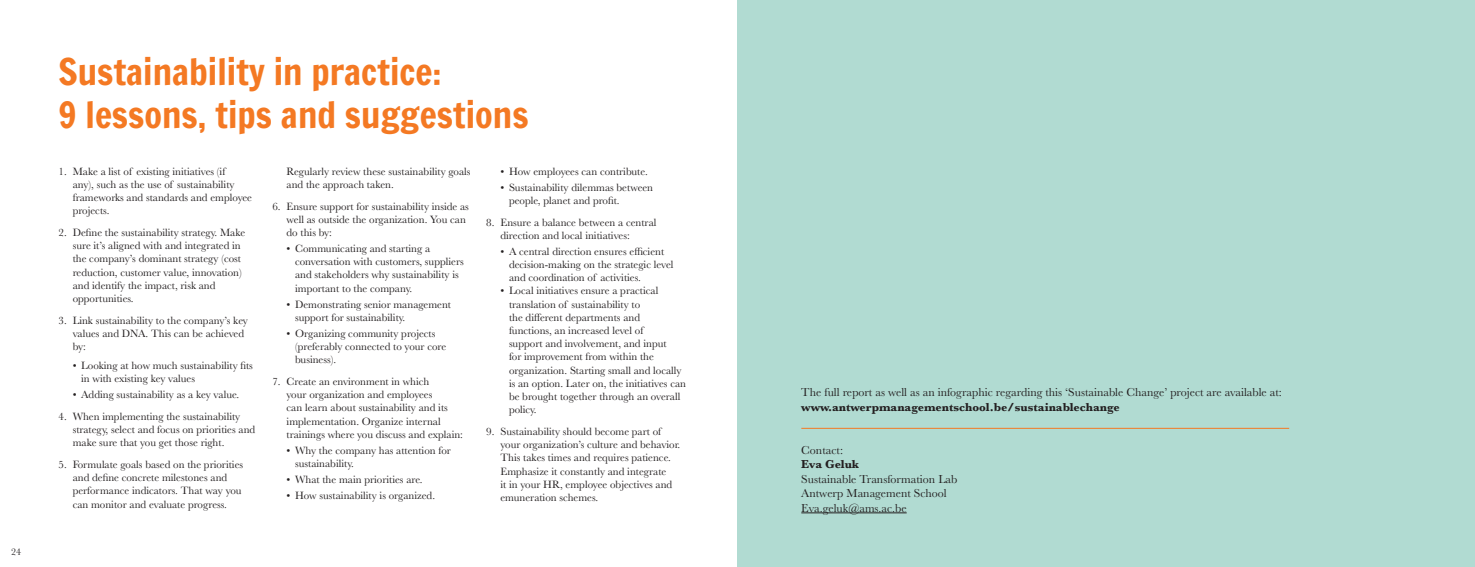
<style>
.page{position:relative;width:1475px;height:567px;background:#fff}
.page>*{position:absolute;margin:0;border:0;box-sizing:border-box;transform-origin:0 0}
.t1{font:36px/43.2px "Francois One";color:#f47923}
.t2{font:12px/14.4px "Baskerville";color:#231f20}
.t3{font:700 12px "Baskerville";color:#231f20}
.t4{font:11px/13.2px "Baskerville";color:#231f20}
.t5{font:10px "Baskerville";color:#231f20}
</style>
<div class="page">
<div style="left:737px;top:0;width:737px;height:567px;background:#b1dbd2"></div>
<hr style="left:801px;top:513px;width:105px;height:1px;background:#231f20">
<hr style="left:801px;top:428px;width:487px;height:1px;background:#f47923">
<p class="t5" style="left:11px;top:545px;width:11px">24</p>
<h1 class="t1" style="left:58px;top:49px;width:471px">Sustainability in practice:<br>9 lessons, tips and suggestions</h1>
<p class="t4" style="left:73px;top:165px;width:181px;text-indent:-14px">1. Make a list of existing initiatives (if<br>any), such as the use of sustainability frameworks and standards and employee projects.</p>
<p class="t4" style="left:73px;top:226px;width:174px;text-indent:-14px">2. Define the sustainability strategy. Make sure it’s aligned with and integrated in the company’s dominant strategy (cost reduction, customer value, innovation) and identify the impact, risk and opportunities.</p>
<p class="t4" style="left:73px;top:314px;width:177px;text-indent:-14px">3. Link sustainability to the company’s key values and DNA. This can be achieved by:</p>
<p class="t4" style="left:81px;top:359px;width:173px;text-indent:-9px">• Looking at how much sustainability fits in with existing key values</p>
<p class="t4" style="left:73px;top:388px;width:168px">• Adding sustainability as a key value.</p>
<p class="t4" style="left:73px;top:410px;width:184px;text-indent:-14px">4. When implementing the sustainability strategy, select and focus on priorities and make sure that you get those right.</p>
<p class="t4" style="left:73px;top:458px;width:172px;text-indent:-14px">5. Formulate goals based on the priorities and define concrete milestones and performance indicators. That way you can monitor and evaluate progress.</p>
<p class="t4" style="left:286px;top:165px;width:185px">Regularly review these sustainability goals and the approach taken.</p>
<p class="t4" style="left:286px;top:200px;width:184px;text-indent:-14px">6. Ensure support for sustainability inside as well as outside the organization. You can do this by:</p>
<p class="t4" style="left:295px;top:242px;width:170px;text-indent:-9px">• Communicating and starting a conversation with customers, suppliers and stakeholders why sustainability is important to the company.</p>
<p class="t4" style="left:295px;top:298px;width:157px;text-indent:-9px">• Demonstrating senior management support for sustainability.</p>
<p class="t4" style="left:295px;top:327px;width:153px;text-indent:-9px">• Organizing community projects (preferably connected to your core business).</p>
<p class="t4" style="left:286px;top:375px;width:178px;text-indent:-14px">7. Create an environment in which<br>your organization and employees<br>can learn about sustainability and its implementation. Organize internal trainings where you discuss and explain:</p>
<p class="t4" style="left:295px;top:444px;width:157px;text-indent:-9px">• Why the company has attention for sustainability.</p>
<p class="t4" style="left:286px;top:473px;width:137px">• What the main priorities are.</p>
<p class="t4" style="left:286px;top:489px;width:150px">• How sustainability is organized.</p>
<p class="t4" style="left:500px;top:165px;width:149px">• How employees can contribute.</p>
<p class="t4" style="left:509px;top:181px;width:146px;text-indent:-9px">• Sustainability dilemmas between people, planet and profit.</p>
<p class="t4" style="left:500px;top:216px;width:157px;text-indent:-14px">8. Ensure a balance between a central direction and local initiatives:</p>
<p class="t4" style="left:509px;top:245px;width:166px;text-indent:-9px">• A central direction ensures efficient decision-making on the strategic level and coordination of activities.</p>
<p class="t4" style="left:509px;top:284px;width:178px;text-indent:-9px">• Local initiatives ensure a practical translation of sustainability to<br>the different departments and<br>functions, an increased level of<br>support and involvement, and input<br>for improvement from within the organization. Starting small and locally is an option. Later on, the initiatives can be brought together through an overall policy.</p>
<p class="t4" style="left:500px;top:425px;width:181px;text-indent:-14px">9. Sustainability should become part of your organization’s culture and behavior.<br>This takes times and requires patience.<br>Emphasize it constantly and integrate<br>it in your HR, employee objectives and emuneration schemes.</p>
<p class="t2" style="left:801px;top:386px;width:482px">The full report as well as an infographic regarding this ‘Sustainable Change’ project are available at:</p>
<p class="t3" style="left:801px;top:399px;width:320px">www.antwerpmanagementschool.be/sustainablechange</p>
<p class="t2" style="left:801px;top:443px;width:43px">Contact:</p>
<p class="t3" style="left:801px;top:456px;width:59px">Eva Geluk</p>
<p class="t2" style="left:801px;top:472px;width:158px">Sustainable Transformation Lab<br>Antwerp Management School<br>Eva.geluk@ams.ac.be</p>
</div>
